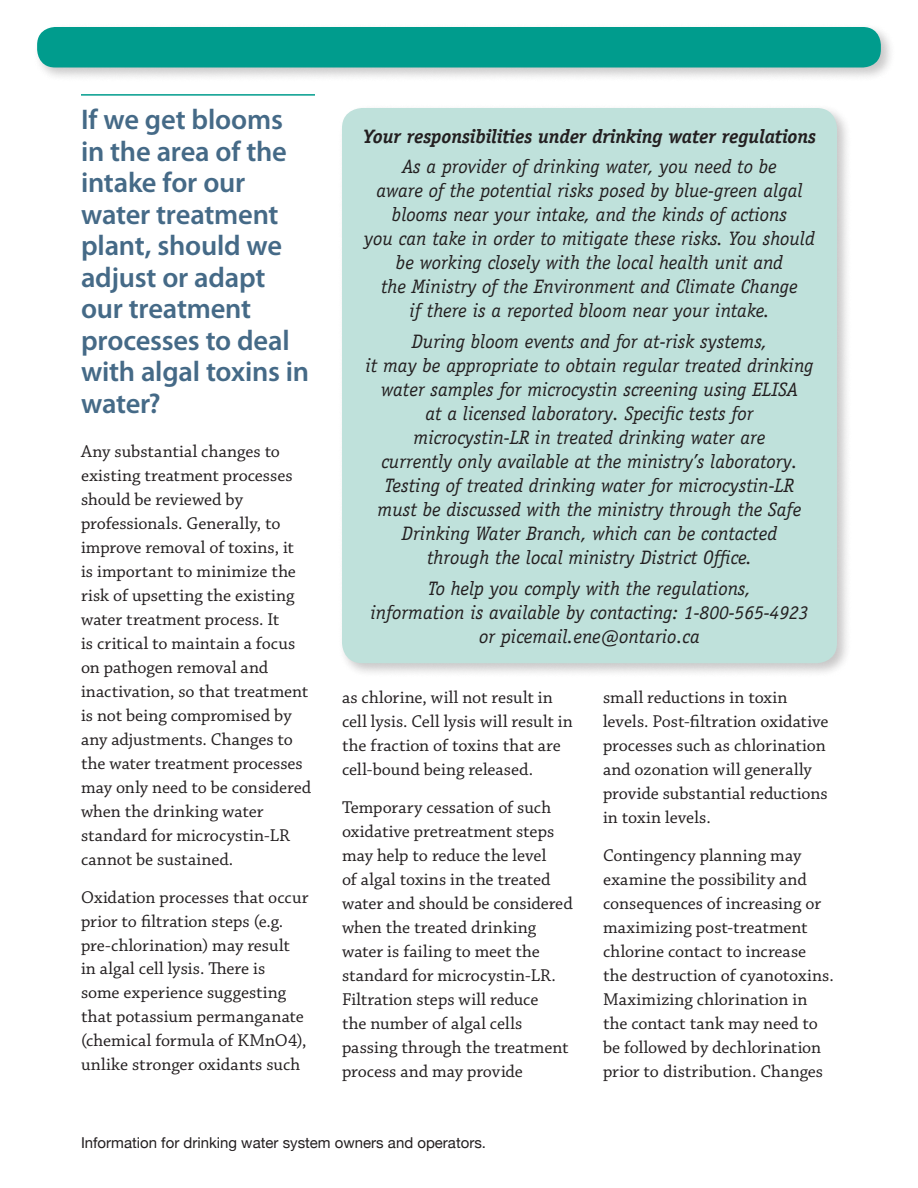
<style>
.page{position:relative;width:918px;height:1188px;background:#fff}
.page>*{position:absolute;margin:0;border:0;box-sizing:border-box;transform-origin:0 0}
.t1{font:600 28.5px/31.5px "Myriad Pro";letter-spacing:-.01em;color:#456a87}
.t2{font:italic 19.5px/24px "Officina Serif";color:#231f20;text-align:center}
.t3{font:italic 700 19.5px "Officina Serif";letter-spacing:-.01em;color:#231f20}
.t4{font:18px/24px "Chaparral Pro";color:#231f20}
.t5{font:15px "Helvetica Neue";color:#231f20}
</style>
<div class="page">
<div style="left:33px;top:23px;width:863px;height:59px;background:#231f20;opacity:.25"></div>
<div style="left:37px;top:27px;width:844px;height:41px;background:#009c8d;border-radius:18px"></div>
<hr style="left:81px;top:94px;width:234px;height:2px;background:#009c8d">
<div style="left:338px;top:104px;width:514px;height:574px;background:#231f20;opacity:.25"></div>
<div style="left:342px;top:108px;width:495px;height:555px;background:#bfe1db;border-radius:20px"></div>
<h1 class="t1" style="left:81px;top:103px;width:230px">If we get blooms in the area of the intake for our water treatment plant, should we adjust or adapt our treatment processes to deal with algal toxins in water?</h1>
<p class="t4" style="left:81px;top:440px;width:232px">Any substantial changes to existing treatment processes should be reviewed by professionals. Generally, to improve removal of toxins, it<br>is important to minimize the risk of upsetting the existing water treatment process. It<br>is critical to maintain a focus on pathogen removal and inactivation, so that treatment is not being compromised by any adjustments. Changes to the water treatment processes may only need to be considered when the drinking water standard for microcystin-LR cannot be sustained.</p>
<p class="t4" style="left:81px;top:886px;width:229px">Oxidation processes that occur prior to filtration steps (e.g. pre-chlorination) may result in algal cell lysis. There is<br>some experience suggesting that potassium permanganate (chemical formula of KMnO4), unlike stronger oxidants such</p>
<p class="t3" style="left:363px;top:125px;width:455px">Your responsibilities under drinking water regulations</p>
<p class="t2" style="left:364px;top:155px;width:452px">As a provider of drinking water, you need to be<br>aware of the potential risks posed by blue-green algal blooms near your intake, and the kinds of actions<br>you can take in order to mitigate these risks. You should be working closely with the local health unit and<br>the Ministry of the Environment and Climate Change<br>if there is a reported bloom near your intake.</p>
<p class="t2" style="left:366px;top:330px;width:450px">During bloom events and for at-risk systems,<br>it may be appropriate to obtain regular treated drinking water samples for microcystin screening using ELISA<br>at a licensed laboratory. Specific tests for microcystin-LR in treated drinking water are<br>currently only available at the ministry’s laboratory.<br>Testing of treated drinking water for microcystin-LR must be discussed with the ministry through the Safe Drinking Water Branch, which can be contacted<br>through the local ministry District Office.</p>
<p class="t2" style="left:370px;top:577px;width:440px">To help you comply with the regulations,<br>information is available by contacting: 1-800-565-4923 or picemail.ene@ontario.ca</p>
<p class="t4" style="left:342px;top:686px;width:232px">as chlorine, will not result in cell lysis. Cell lysis will result in the fraction of toxins that are cell-bound being released.</p>
<p class="t4" style="left:342px;top:796px;width:232px">Temporary cessation of such oxidative pretreatment steps may help to reduce the level<br>of algal toxins in the treated water and should be considered when the treated drinking water is failing to meet the standard for microcystin-LR.<br>Filtration steps will reduce<br>the number of algal cells passing through the treatment process and may provide</p>
<p class="t4" style="left:603px;top:686px;width:227px">small reductions in toxin levels. Post-filtration oxidative processes such as chlorination and ozonation will generally provide substantial reductions in toxin levels.</p>
<p class="t4" style="left:603px;top:844px;width:232px">Contingency planning may examine the possibility and consequences of increasing or maximizing post-treatment chlorine contact to increase the destruction of cyanotoxins.<br>Maximizing chlorination in the contact tank may need to be followed by dechlorination prior to distribution. Changes</p>
<p class="t5" style="left:81px;top:1132px;width:407px">Information for drinking water system owners and operators.</p>
</div>
